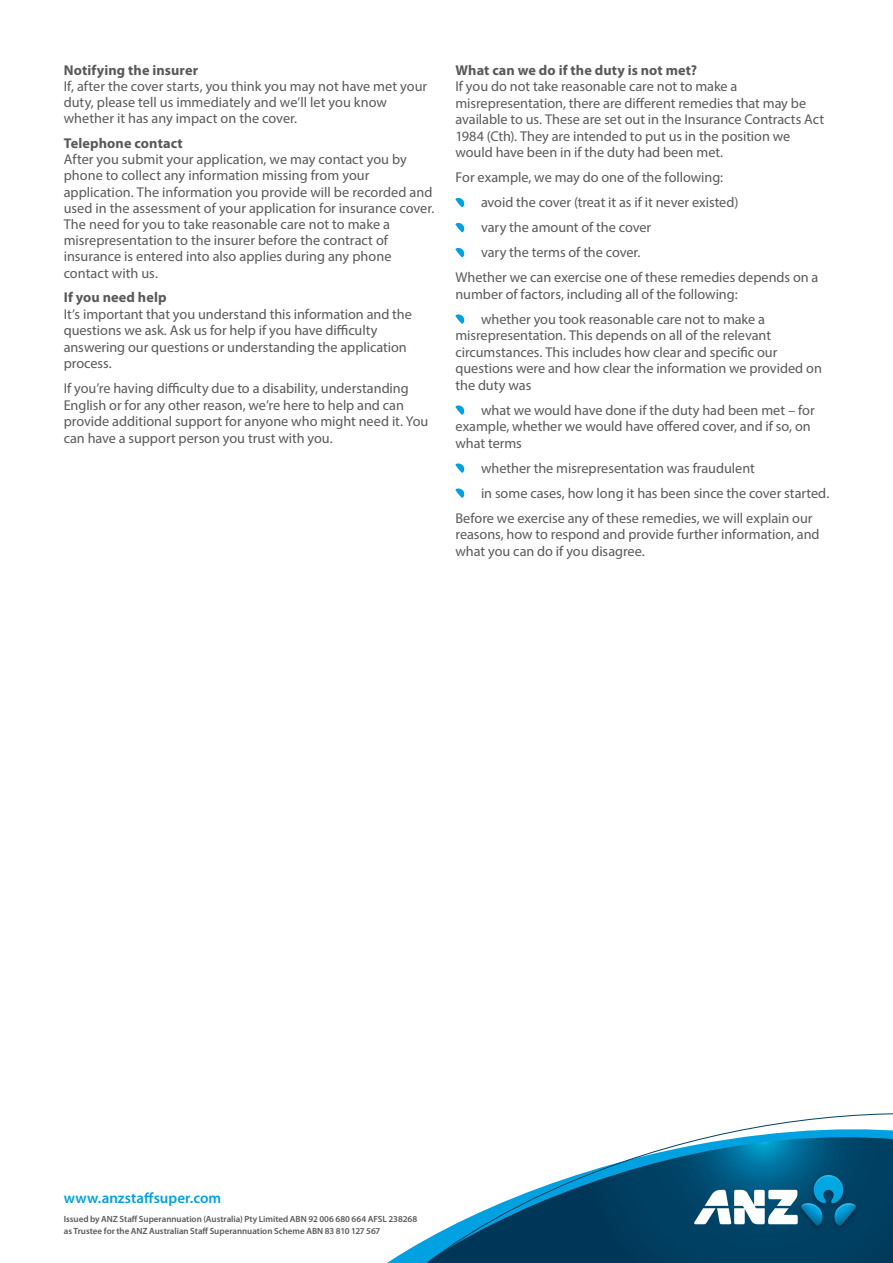
<style>
.page{position:relative;width:893px;height:1263px;background:#fff}
.page>*{position:absolute;margin:0;border:0;box-sizing:border-box;transform-origin:0 0}
.t1{font:600 15px "Myriad Pro";letter-spacing:.005em;color:#00a1e0}
.t2{font:14.25px/16.5px "Myriad Pro";color:#58595b}
.t3{font:700 14.25px "Myriad Pro";letter-spacing:.01em;color:#58595b}
.t4{font:600 9px/12px "Myriad Pro";letter-spacing:-.005em;color:#58595b}
</style>
<div class="page">
<svg style="left:455px;top:198px;width:9px;height:9px"></svg>
<svg style="left:455px;top:223px;width:9px;height:9px"></svg>
<svg style="left:455px;top:248px;width:9px;height:9px"></svg>
<svg style="left:455px;top:314px;width:9px;height:10px"></svg>
<svg style="left:455px;top:405px;width:9px;height:10px"></svg>
<svg style="left:455px;top:463px;width:9px;height:10px"></svg>
<svg style="left:455px;top:488px;width:9px;height:10px"></svg>
<svg style="left:387px;top:1113px;width:506px;height:150px"></svg>
<img style="left:791px;top:1166px;width:75px;height:72px">
<svg style="left:694px;top:1175px;width:107px;height:51px"></svg>
<img style="left:801px;top:1175px;width:55px;height:51px">
<p class="t3" style="left:64px;top:61px;width:136px">Notifying the insurer</p>
<p class="t2" style="left:64px;top:78px;width:365px">If, after the cover starts, you think you may not have met your duty, please tell us immediately and we’ll let you know whether it has any impact on the cover.</p>
<p class="t3" style="left:64px;top:134px;width:120px">Telephone contact</p>
<p class="t2" style="left:64px;top:151px;width:372px">After you submit your application, we may contact you by phone to collect any information missing from your application. The information you provide will be recorded and used in the assessment of your application for insurance cover.<br>The need for you to take reasonable care not to make a misrepresentation to the insurer before the contract of insurance is entered into also applies during any phone contact with us.</p>
<p class="t3" style="left:64px;top:288px;width:104px">If you need help</p>
<p class="t2" style="left:64px;top:306px;width:350px">It’s important that you understand this information and the questions we ask. Ask us for help if you have difficulty answering our questions or understanding the application process.</p>
<p class="t2" style="left:64px;top:380px;width:366px">If you’re having difficulty due to a disability, understanding English or for any other reason, we’re here to help and can provide additional support for anyone who might need it. You can have a support person you trust with you.</p>
<p class="t3" style="left:455px;top:61px;width:243px">What can we do if the duty is not met?</p>
<p class="t2" style="left:455px;top:78px;width:370px">If you do not take reasonable care not to make a misrepresentation, there are different remedies that may be available to us. These are set out in the Insurance Contracts Act 1984 (Cth). They are intended to put us in the position we would have been in if the duty had been met.</p>
<p class="t2" style="left:455px;top:169px;width:269px">For example, we may do one of the following:</p>
<p class="t2" style="left:481px;top:194px;width:259px">avoid the cover (treat it as if it never existed)</p>
<p class="t2" style="left:481px;top:219px;width:172px">vary the amount of the cover</p>
<p class="t2" style="left:481px;top:244px;width:161px">vary the terms of the cover.</p>
<p class="t2" style="left:455px;top:269px;width:364px">Whether we can exercise one of these remedies depends on a</p>
<p class="t2" style="left:481px;top:281px;width:285px;line-height:25px;text-indent:-26px">number of factors, including all of the following: whether you took reasonable care not to make a</p>
<p class="t2" style="left:455px;top:327px;width:368px">misrepresentation. This depends on all of the relevant circumstances. This includes how clear and specific our questions were and how clear the information we provided on the duty was</p>
<p class="t2" style="left:455px;top:401px;width:361px;text-indent:26px">what we would have done if the duty had been met – for example, whether we would have offered cover, and if so, on what terms</p>
<p class="t2" style="left:481px;top:459px;width:275px">whether the misrepresentation was fraudulent</p>
<p class="t2" style="left:481px;top:484px;width:350px">in some cases, how long it has been since the cover started.</p>
<p class="t2" style="left:455px;top:509px;width:358px">Before we exercise any of these remedies, we will explain our</p>
<p class="t2" style="left:455px;top:526px;width:366px">reasons, how to respond and provide further information, and what you can do if you disagree.</p>
<p class="t1" style="left:64px;top:1189px;width:159px">www.anzstaffsuper.com</p>
<p class="t4" style="left:64px;top:1213px;width:355px">Issued by ANZ Staff Superannuation (Australia) Pty Limited ABN 92 006 680 664 AFSL 238268 as Trustee for the ANZ Australian Staff Superannuation Scheme ABN 83 810 127 567</p>
</div>
